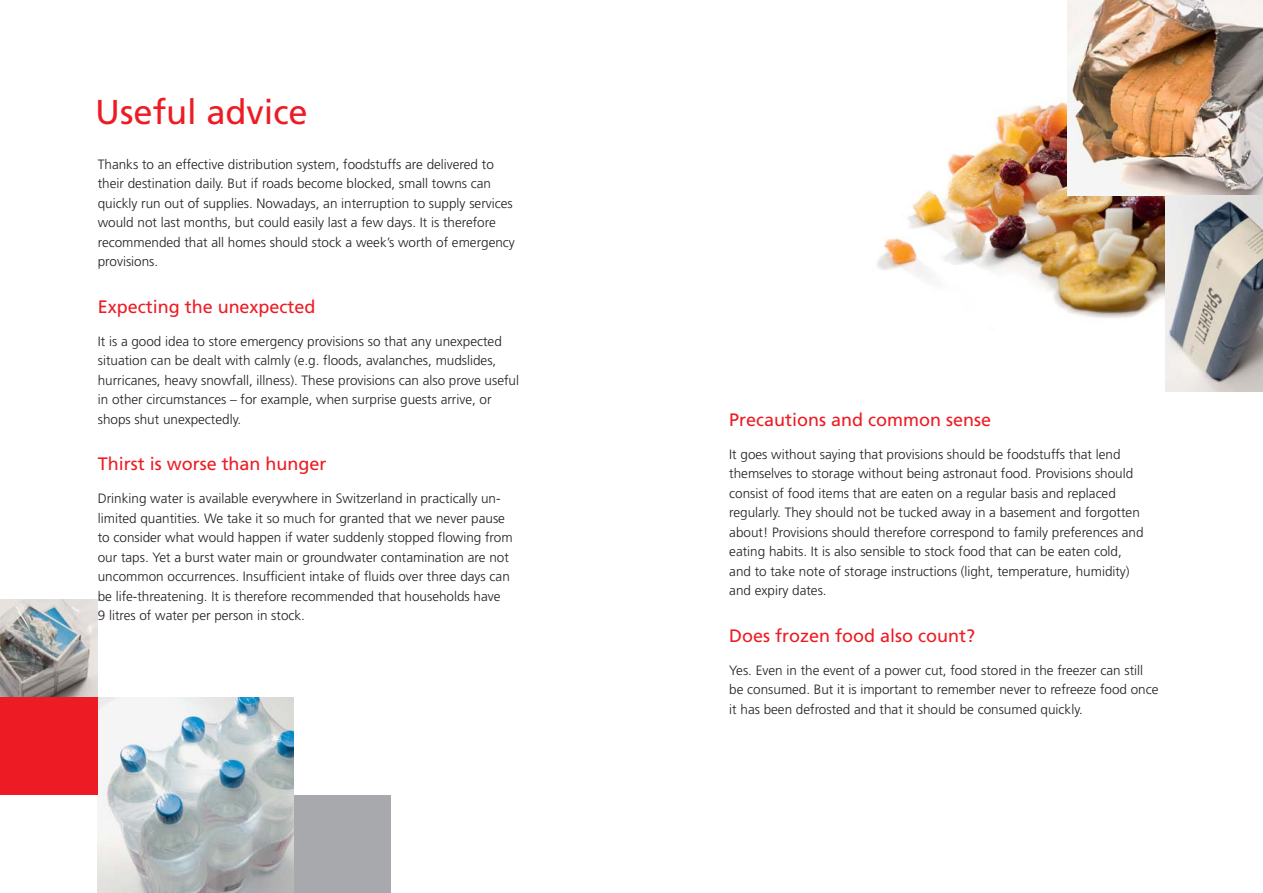
<style>
.page{position:relative;width:1263px;height:893px;background:#fff}
.page>*{position:absolute;margin:0;border:0;box-sizing:border-box;transform-origin:0 0}
.t1{font:34.5px "Frutiger";color:#ed1c24}
.t2{font:18px "Frutiger";color:#ed1c24}
.t3{font:300 13.5px/19.5px "Frutiger";color:#231f20}
</style>
<div class="page">
<img style="left:877px;top:101px;width:288px;height:217px">
<img style="left:1067px;top:0;width:196px;height:196px">
<img style="left:1165px;top:196px;width:98px;height:195px">
<div style="left:293px;top:795px;width:98px;height:98px;background:#a7a9ac"></div>
<img style="left:0;top:600px;width:98px;height:97px">
<img style="left:98px;top:697px;width:195px;height:196px">
<div style="left:0;top:697px;width:98px;height:98px;background:#ed1c24"></div>
<h1 class="t1" style="left:95px;top:98px;width:214px">Useful advice</h1>
<p class="t3" style="left:98px;top:155px;width:419px">Thanks to an effective distribution system, foodstuffs are delivered to their destination daily. But if roads become blocked, small towns can quickly run out of supplies. Nowadays, an interruption to supply services would not last months, but could easily last a few days. It is therefore recommended that all homes should stock a week’s worth of emergency provisions.</p>
<h2 class="t2" style="left:98px;top:299px;width:219px">Expecting the unexpected</h2>
<p class="t3" style="left:98px;top:332px;width:423px">It is a good idea to store emergency provisions so that any unexpected situation can be dealt with calmly (e.g. floods, avalanches, mudslides, hurricanes, heavy snowfall, illness). These provisions can also prove useful in other circumstances – for example, when surprise guests arrive, or shops shut unexpectedly.</p>
<h2 class="t2" style="left:98px;top:457px;width:230px">Thirst is worse than hunger</h2>
<p class="t3" style="left:98px;top:490px;width:416px">Drinking water is available everywhere in Switzerland in practically un&shy;limited quantities. We take it so much for granted that we never pause to consider what would happen if water suddenly stopped flowing from our taps. Yet a burst water main or groundwater contamination are not uncommon occurrences. Insufficient intake of fluids over three days can be life-threatening. It is therefore recommended that households have<br>9 litres of water per person in stock.</p>
<h2 class="t2" style="left:729px;top:412px;width:263px">Precautions and common sense</h2>
<p class="t3" style="left:729px;top:445px;width:416px">It goes without saying that provisions should be foodstuffs that lend themselves to storage without being astronaut food. Provisions should consist of food items that are eaten on a regular basis and replaced regularly. They should not be tucked away in a basement and forgotten about! Provisions should therefore correspond to family preferences and eating habits. It is also sensible to stock food that can be eaten cold, and to take note of storage instructions (light, temperature, humidity) and expiry dates.</p>
<h2 class="t2" style="left:729px;top:628px;width:247px">Does frozen food also count?</h2>
<p class="t3" style="left:729px;top:661px;width:431px">Yes. Even in the event of a power cut, food stored in the freezer can still be consumed. But it is important to remember never to refreeze food once it has been defrosted and that it should be consumed quickly.</p>
</div>
